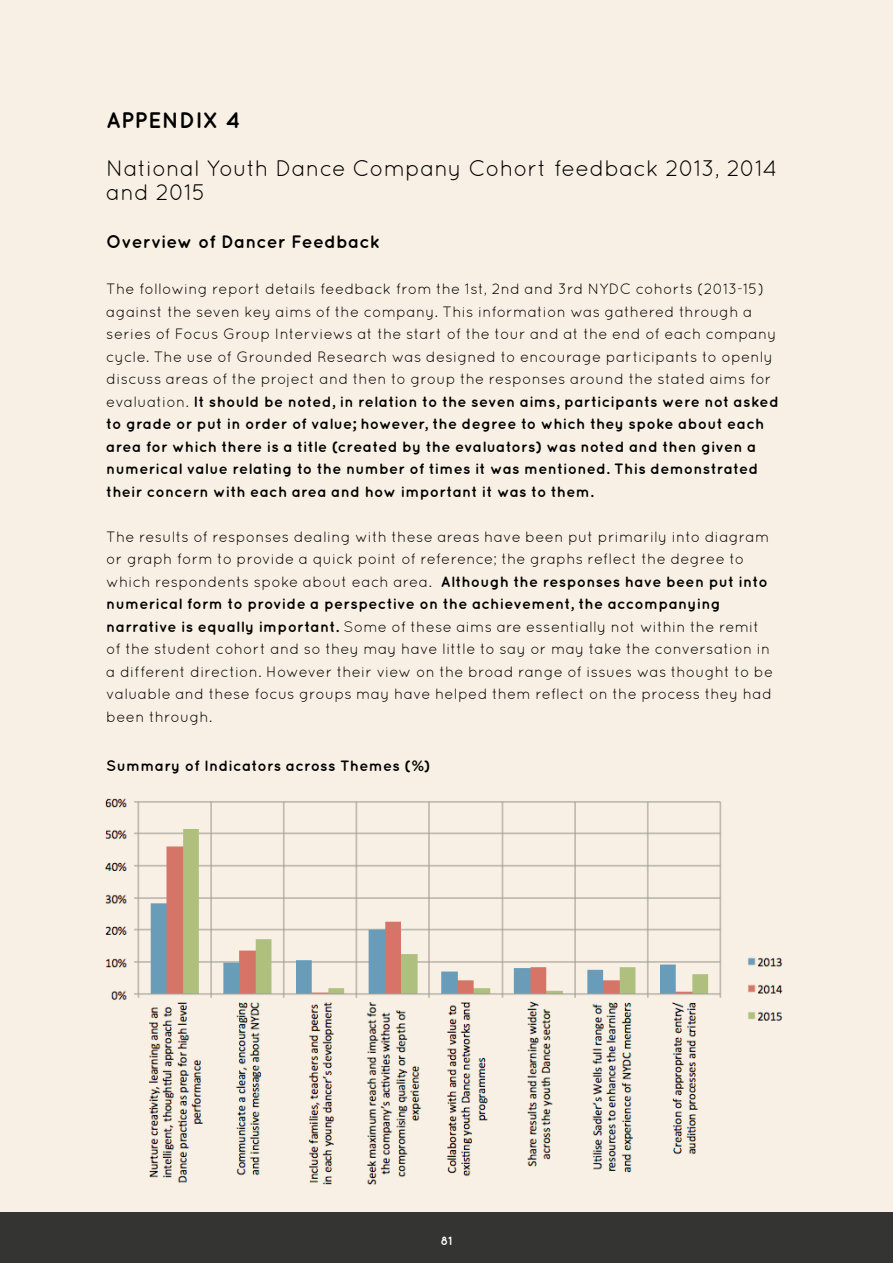
<style>
.page{position:relative;width:893px;height:1263px;background:#fff}
.page>*{position:absolute;margin:0;border:0;box-sizing:border-box;transform-origin:0 0}
.t1{font:22.5px/24px "Quicksand";color:#000}
.t2{font:700 22.5px "Quicksand";color:#000}
.t3{font:700 18px "Quicksand";letter-spacing:.005em;color:#000}
.t4{font:15px/22.5px "Quicksand";letter-spacing:.015em;color:#000}
.t5{font:700 15px "Quicksand";letter-spacing:.015em;color:#000}
.t6{font:700 12px "Quicksand";color:#fff}
.s1{font-weight:700}
</style>
<div class="page">
<div style="left:0;top:1212px;width:893px;height:51px;background:#343433"></div>
<div style="left:0;top:0;width:893px;height:1212px;background:#f8f0e4"></div>
<img style="left:105px;top:798px;width:678px;height:387px">
<h1 class="t2" style="left:106px;top:106px;width:15px">APP</h1>
<h1 class="t2" style="left:148px;top:106px;width:94px">ENDIX 4</h1>
<h1 class="t1" style="left:106px;top:156px;width:673px">National Youth Dance Company Cohort feedback 2013, 2014 and 2015</h1>
<p class="t3" style="left:106px;top:231px;width:275px">Overview of Dancer Feedback</p>
<p class="t4" style="left:106px;top:278px;width:674px">The following report details feedback from the 1st, 2nd and 3rd NYDC cohorts (2013-15) against the seven key aims of the company. This information was gathered through a series of Focus Group Interviews at the start of the tour and at the end of each company cycle. The use of Grounded Research was designed to encourage participants to openly discuss areas of the project and then to group the responses around the stated aims for evaluation. <span class="s1">It should be noted, in relation to the seven aims, participants were not asked to grade or put in order of value; however, the degree to which they spoke about each area for which there is a title (created by the evaluators) was noted and then given a numerical value relating to the number of times it was mentioned. This demonstrated their concern with each area and how important it was to them.</span></p>
<p class="t4" style="left:106px;top:525px;width:668px">The results of responses dealing with these areas have been put primarily into diagram or graph form to provide a quick point of reference; the graphs reflect the degree to which respondents spoke about each area. <span class="s1">Although the responses have been put into numerical form to provide a perspective on the achievement, the accompanying narrative is equally important.</span> Some of these aims are essentially not within the remit of the student cohort and so they may have little to say or may take the conversation in a different direction. However their view on the broad range of issues was thought to be valuable and these focus groups may have helped them reflect on the process they had been through.</p>
<p class="t5" style="left:106px;top:757px;width:326px">Summary of I ndicators across Themes (%)</p>
<p class="t6" style="left:441px;top:1233px;width:13px">81</p>
</div>
